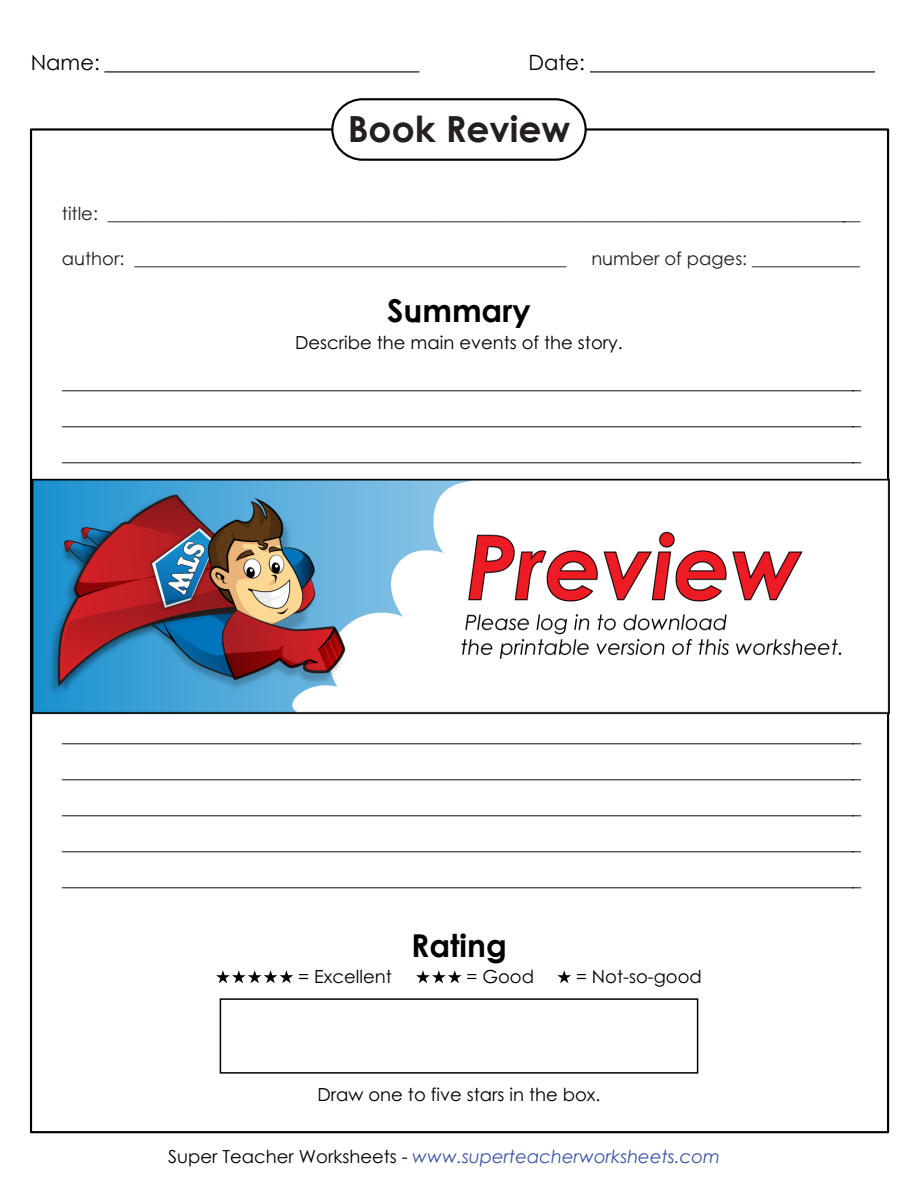
<style>
.page{position:relative;width:918px;height:1188px;background:#fff}
.page>*{position:absolute;margin:0;border:0;box-sizing:border-box;transform-origin:0 0}
.t1{font:700 36px "Century STW4";color:#231f20}
.t2{font:700 31.5px "Century STW4";color:#000}
.t3{font:21px "Century Gothic 2";color:#000}
.t4{font:18px/36px "Century STW4";color:#000;text-align:justify}
.t5{font:18px "Century STW3";color:#231f20}
.t6{font:italic 18px "Century Gothic 2";color:#3a53a3}
.s1{font-style:normal;color:#000}
</style>
<div class="page">
<hr style="left:104px;top:71px;width:315px;height:1px;background:#000">
<hr style="left:590px;top:71px;width:285px;height:1px;background:#000">
<div style="left:331px;top:98px;width:256px;height:63px;border:2px solid #000;border-radius:30px"></div>
<svg style="left:216px;top:970px;width:77px;height:13px"></svg>
<svg style="left:416px;top:970px;width:46px;height:13px"></svg>
<svg style="left:557px;top:970px;width:14px;height:13px"></svg>
<div style="left:220px;top:998px;width:478px;height:76px;border:2px solid #000"></div>
<img style="left:29px;top:461px;width:861px;height:268px">
<p class="t3" style="left:31px;top:48px;width:71px">Name:</p>
<p class="t3" style="left:528px;top:48px;width:58px">Date:</p>
<h1 class="t1" style="left:348px;top:102px;width:224px">Book Review</h1>
<p class="t5" style="left:62px;top:201px;width:800px">title: ____________________________________________________________________________________</p>
<p class="t5" style="left:62px;top:246px;width:506px">author: ________________________________________________</p>
<p class="t5" style="left:591px;top:246px;width:270px">number of pages: ____________</p>
<h2 class="t2" style="left:387px;top:287px;width:145px">Summary</h2>
<p class="t4" style="left:295px;top:324px;width:329px">Describe the main events of the story.</p>
<p class="t4" style="left:62px;top:364px;width:801px">_________________________________________________________________________________________ _________________________________________________________________________________________ _________________________________________________________________________________________</p>
<p class="t4" style="left:62px;top:717px;width:801px">_________________________________________________________________________________________ _________________________________________________________________________________________ _________________________________________________________________________________________ _________________________________________________________________________________________ _________________________________________________________________________________________</p>
<h2 class="t2" style="left:411px;top:921px;width:97px">Rating</h2>
<p class="t4" style="left:298px;top:958px;width:95px">= Excellent</p>
<p class="t4" style="left:467px;top:958px;width:69px">= Good</p>
<p class="t4" style="left:576px;top:958px;width:127px">= Not-so-good</p>
<p class="t4" style="left:317px;top:1076px;width:285px">Draw one to five stars in the box.</p>
<p class="t6" style="left:168px;top:1143px;width:553px"><span class="s1">Super Teacher Worksheets -</span> www.superteacherworksheets.com</p>
</div>
